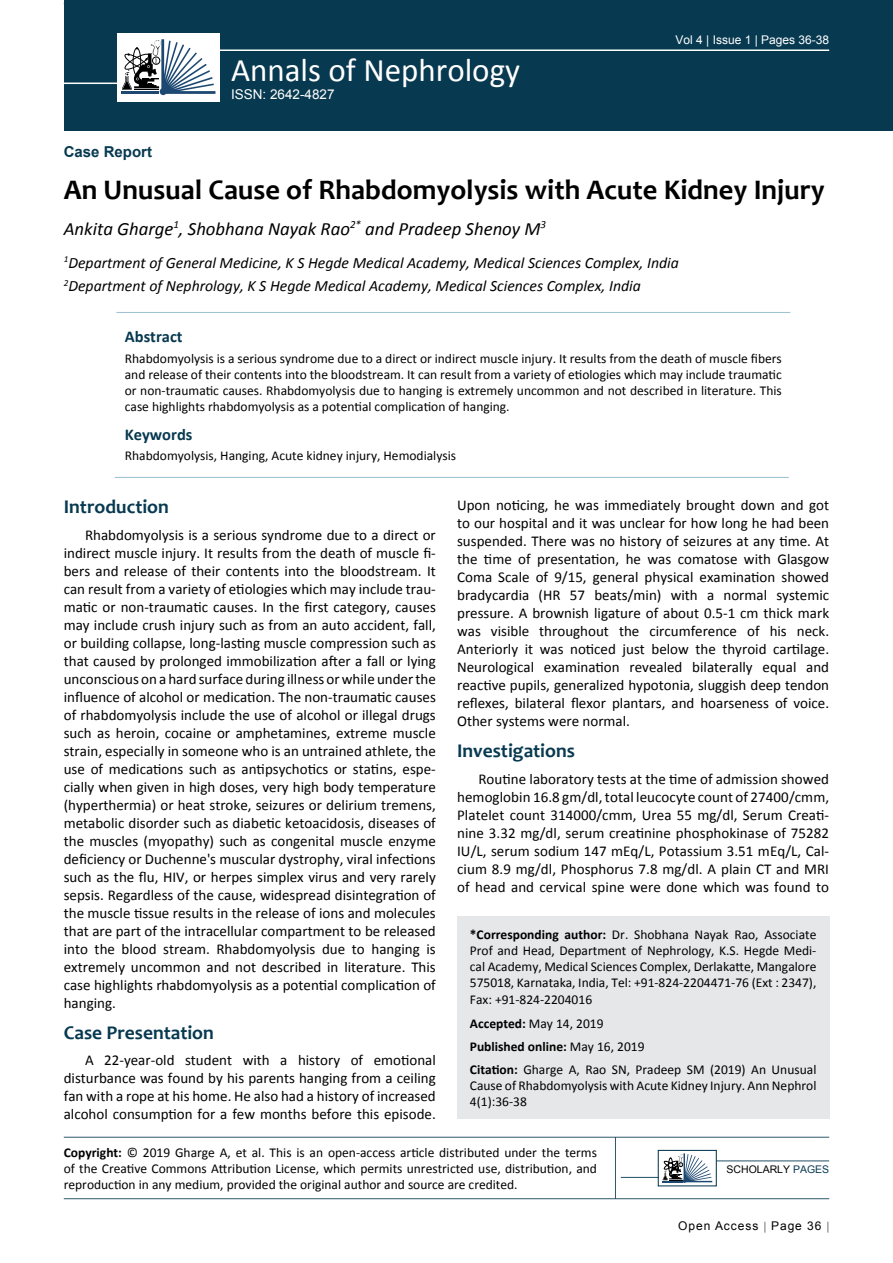
<style>
.page{position:relative;width:893px;height:1263px;background:#fff}
.page>*{position:absolute;margin:0;border:0;box-sizing:border-box;transform-origin:0 0}
.t1{font:33px "Calibri";color:#fff}
.t2{font:700 28.5px "Candara";color:#000}
.t3{font:700 19.5px "Candara";color:#073950}
.t4{font:italic 18.75px "Calibri";color:#000}
.t5{font:700 16.5px "Calibri";color:#073950}
.t6{font:italic 15.75px/23.1px "Calibri";color:#000}
.t7{font:15px/18px "Calibri";color:#000;text-align:justify}
.t8{font:700 15px "Arial";color:#073950}
.t9{font:13.5px/16.2px "Calibri";color:#000;text-align:justify}
.t10{font:13.5px "Arial";color:#fff}
.t11{font:12px "Arial";color:#fff}
.t12{font:12px "Arial";letter-spacing:.08em;color:#000}
.t13{font:10.5px "Arial";color:#000}
.s1{font-weight:700}
.s2{color:#073950}
</style>
<div class="page">
<div style="left:64px;top:0;width:829px;height:131px;background:#073950"></div>
<div style="left:457px;top:916px;width:372px;height:203px;background:#e6e7e8"></div>
<hr style="left:218px;top:49px;width:611px;height:2px;background:#fff">
<div style="left:117px;top:33px;width:102px;height:69px;background:#fff"></div>
<hr style="left:121px;top:91px;width:38px;height:3px;background:#1d4871">
<svg style="left:122px;top:39px;width:93px;height:55px"></svg>
<div style="left:160px;top:88px;width:7px;height:7px;background:#1d4871;border-radius:50%"></div>
<hr style="left:64px;top:83px;width:54px;height:1px;background:#fff">
<hr style="left:64px;top:1137px;width:765px;height:1px;background:#073950">
<hr style="left:64px;top:1198px;width:765px;height:1px;background:#073950">
<hr style="left:615px;top:1137px;width:1px;height:62px;background:#073950">
<div style="left:658px;top:1150px;width:59px;height:36px;border:1px solid #073950"></div>
<svg style="left:662px;top:1153px;width:50px;height:30px"></svg>
<hr style="left:716px;top:1160px;width:113px;height:1px;background:#073950">
<hr style="left:621px;top:1177px;width:38px;height:1px;background:#073950">
<hr style="left:116px;top:312px;width:674px;height:1px;background:#98c0d2">
<hr style="left:115px;top:477px;width:674px;height:1px;background:#98c0d2">
<p class="t8" style="left:64px;top:142px;width:90px">Case Report</p>
<h1 class="t1" style="left:231px;top:49px;width:291px">Annals of Nephrology</h1>
<p class="t10" style="left:231px;top:86px;width:105px">ISSN: 2642-4827</p>
<p class="t11" style="left:675px;top:32px;width:155px">Vol 4 | Issue 1 | Pages 36-38</p>
<h2 class="t2" style="left:64px;top:172px;width:762px">An Unusual Cause of Rhabdomyolysis with Acute Kidney Injury</h2>
<p class="t4" style="left:64px;top:216px;width:484px">Ankita Gharge<sup>1</sup>, Shobhana Nayak Rao<sup>2*</sup> and Pradeep Shenoy M<sup>3</sup></p>
<p class="t6" style="left:64px;top:250px;width:617px"><sup>1</sup>Department of General Medicine, K S Hegde Medical Academy, Medical Sciences Complex, India<br><sup>2</sup>Department of Nephrology, K S Hegde Medical Academy, Medical Sciences Complex, India</p>
<p class="t5" style="left:125px;top:326px;width:59px">Abstract</p>
<p class="t9" style="left:125px;top:350px;width:658px">Rhabdomyolysis is a serious syndrome due to a direct or indirect muscle injury. It results from the death of muscle fibers and release of their contents into the bloodstream. It can result from a variety of etiologies which may include traumatic or non-traumatic causes. Rhabdomyolysis due to hanging is extremely uncommon and not described in literature. This case highlights rhabdomyolysis as a potential complication of hanging.</p>
<p class="t5" style="left:125px;top:423px;width:69px">Keywords</p>
<p class="t9" style="left:125px;top:447px;width:333px">Rhabdomyolysis, Hanging, Acute kidney injury, Hemodialysis</p>
<h3 class="t3" style="left:64px;top:495px;width:107px">Introduction</h3>
<p class="t7" style="left:64px;top:526px;width:374px;text-indent:21px">Rhabdomyolysis is a serious syndrome due to a direct or indirect muscle injury. It results from the death of muscle fi&shy;bers and release of their contents into the bloodstream. It can result from a variety of etiologies which may include trau&shy;matic or non-traumatic causes. In the first category, causes may include crush injury such as from an auto accident, fall, or building collapse, long-lasting muscle compression such as that caused by prolonged immobilization after a fall or lying unconscious on a hard surface during illness or while under the influence of alcohol or medication. The non-traumatic causes of rhabdomyolysis include the use of alcohol or illegal drugs such as heroin, cocaine or amphetamines, extreme muscle strain, especially in someone who is an untrained athlete, the use of medications such as antipsychotics or statins, espe&shy;cially when given in high doses, very high body temperature (hyperthermia) or heat stroke, seizures or delirium tremens, metabolic disorder such as diabetic ketoacidosis, diseases of the muscles (myopathy) such as congenital muscle enzyme deficiency or Duchenne's muscular dystrophy, viral infections such as the flu, HIV, or herpes simplex virus and very rarely sepsis. Regardless of the cause, widespread disintegration of the muscle tissue results in the release of ions and molecules that are part of the intracellular compartment to be released into the blood stream. Rhabdomyolysis due to hanging is extremely uncommon and not described in literature. This case highlights rhabdomyolysis as a potential complication of hanging.</p>
<h3 class="t3" style="left:64px;top:1020px;width:152px">Case Presentation</h3>
<p class="t7" style="left:64px;top:1051px;width:374px;text-indent:21px">A 22-year-old student with a history of emotional disturbance was found by his parents hanging from a ceiling fan with a rope at his home. He also had a history of increased alcohol consumption for a few months before this episode.</p>
<p class="t7" style="left:457px;top:496px;width:374px">Upon noticing, he was immediately brought down and got to our hospital and it was unclear for how long he had been suspended. There was no history of seizures at any time. At the time of presentation, he was comatose with Glasgow Coma Scale of 9/15, general physical examination showed bradycardia (HR 57 beats/min) with a normal systemic pressure. A brownish ligature of about 0.5-1 cm thick mark was visible throughout the circumference of his neck.<br>Anteriorly it was noticed just below the thyroid cartilage.<br>Neurological examination revealed bilaterally equal and reactive pupils, generalized hypotonia, sluggish deep tendon reflexes, bilateral flexor plantars, and hoarseness of voice.<br>Other systems were normal.</p>
<h3 class="t3" style="left:457px;top:739px;width:119px">Investigations</h3>
<p class="t7" style="left:457px;top:770px;width:374px;text-indent:21px">Routine laboratory tests at the time of admission showed hemoglobin 16.8 gm/dl, total leucocyte count of 27400/cmm, Platelet count 314000/cmm, Urea 55 mg/dl, Serum Creati&shy;nine 3.32 mg/dl, serum creatinine phosphokinase of 75282<br>IU/L, serum sodium 147 mEq/L, Potassium 3.51 mEq/L, Cal&shy;cium 8.9 mg/dl, Phosphorus 7.8 mg/dl. A plain CT and MRI of head and cervical spine were done which was found to</p>
<p class="t9" style="left:470px;top:926px;width:348px"><span class="s1">*Corresponding author:</span> Dr. Shobhana Nayak Rao, Associate Prof and Head, Department of Nephrology, K.S. Hegde Medi&shy;cal Academy, Medical Sciences Complex, Derlakatte, Mangalore 575018, Karnataka, India, Tel: +91-824-2204471-76 (Ext : 2347), Fax: +91-824-2204016</p>
<p class="t9" style="left:470px;top:1011px;width:348px;line-height:23px;text-align:left"><span class="s1">Accepted:</span> May 14, 2019<br><span class="s1">Published online:</span> May 16, 2019<br><span class="s1">Citation:</span> Gharge A, Rao SN, Pradeep SM (2019) An Unusual</p>
<p class="t9" style="left:470px;top:1077px;width:348px">Cause of Rhabdomyolysis with Acute Kidney Injury. Ann Nephrol<br>4(1):36-38</p>
<p class="t9" style="left:64px;top:1144px;width:535px"><span class="s1">Copyright:</span> © 2019 Gharge A, et al. This is an open-access article distributed under the terms of the Creative Commons Attribution License, which permits unrestricted use, distribution, and reproduction in any medium, provided the original author and source are credited.</p>
<p class="t13" style="left:726px;top:1162px;width:102px">Scholarly <span class="s2">Pages</span></p>
<p class="t12" style="left:678px;top:1218px;width:145px">Open Access Page 36</p>
</div>
